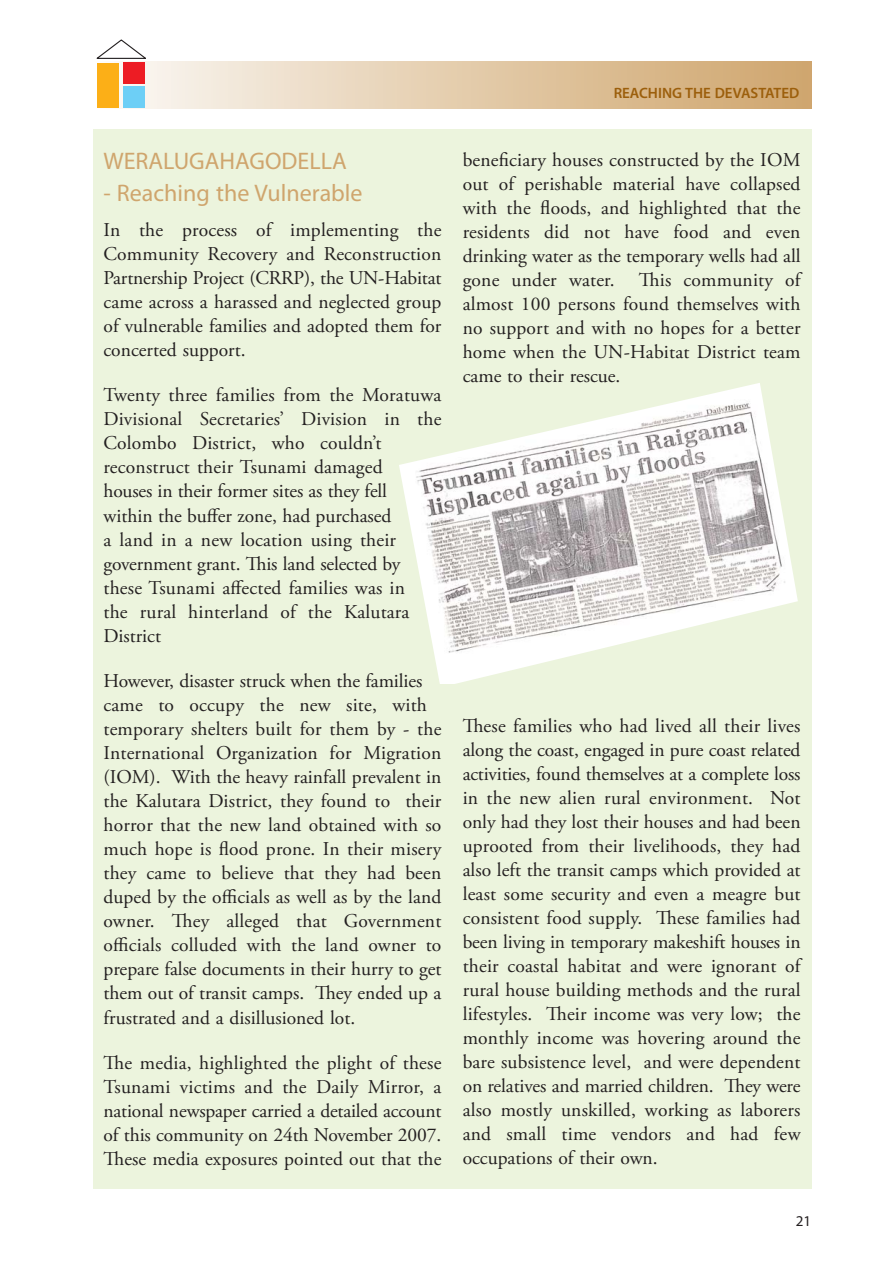
<style>
.page{position:relative;width:892px;height:1270px;background:#fff}
.page>*{position:absolute;margin:0;border:0;box-sizing:border-box;transform-origin:0 0}
.t1{font:24px "Myriad Pro";color:#cfa56d}
.t2{font:19.5px/24px "Adobe Garamond Pro";letter-spacing:.01em;color:#231f20;text-align:justify}
.t3{font:600 15px "Myriad Pro";color:#9c5f0c}
.t4{font:15px "Myriad Pro";color:#231f20}
</style>
<div class="page">
<div style="left:93px;top:62px;width:718px;height:46px;background:linear-gradient(to right,#f2f6f5,#d3a56b)"></div>
<div style="left:97px;top:63px;width:22px;height:44px;background:#fcaf17"></div>
<svg style="left:96px;top:39px;width:50px;height:20px"></svg>
<div style="left:123px;top:87px;width:21px;height:21px;background:#6dcff6"></div>
<div style="left:123px;top:62px;width:21px;height:22px;background:#ed1c24"></div>
<div style="left:93px;top:130px;width:718px;height:1058px;background:#ecf4dd"></div>
<img style="left:399px;top:383px;width:398px;height:300px">
<p class="t3" style="left:613px;top:84px;width:187px">REACHING THE DEVASTATED</p>
<p class="t1" style="left:103px;top:152px;width:245px">WERALUGAHAGODELLA</p>
<p class="t1" style="left:103px;top:184px;width:260px">- Reaching the Vulnerable</p>
<p class="t2" style="left:103px;top:219px;width:339px">In the process of implementing the Community Recovery and Reconstruction Partnership Project (CRRP), the UN-Habitat came across a harassed and neglected group of vulnerable families and adopted them for concerted support.</p>
<p class="t2" style="left:103px;top:385px;width:339px;text-align:left">Twenty three families from the Moratuwa Divisional Secretaries’ Division in the Colombo District, who couldn’t reconstruct their Tsunami damaged<br>houses in their former sites as they fell<br>within the buffer zone, had purchased<br>a land in a new location using their government grant. This land selected by these Tsunami affected families was in<br>the rural hinterland of the Kalutara District</p>
<p class="t2" style="left:103px;top:670px;width:339px;text-align:left">However, disaster struck when the families came to occupy the new site, with temporary shelters built for them by - the International Organization for Migration (IOM). With the heavy rainfall prevalent in the Kalutara District, they found to their horror that the new land obtained with so much hope is flood prone. In their misery they came to believe that they had been duped by the officials as well as by the land owner. They alleged that Government officials colluded with the land owner to prepare false documents in their hurry to get them out of transit camps. They ended up a frustrated and a disillusioned lot.</p>
<p class="t2" style="left:103px;top:1052px;width:339px">The media, highlighted the plight of these Tsunami victims and the Daily Mirror, a national newspaper carried a detailed account of this community on 24th November 2007.<br>These media exposures pointed out that the</p>
<p class="t2" style="left:462px;top:149px;width:339px">beneficiary houses constructed by the IOM out of perishable material have collapsed with the floods, and highlighted that the residents did not have food and even drinking water as the temporary wells had all gone under water. This community of almost 100 persons found themselves with no support and with no hopes for a better home when the UN-Habitat District team came to their rescue.</p>
<p class="t2" style="left:462px;top:715px;width:339px">These families who had lived all their lives along the coast, engaged in pure coast related activities, found themselves at a complete loss in the new alien rural environment. Not only had they lost their houses and had been uprooted from their livelihoods, they had also left the transit camps which provided at least some security and even a meagre but consistent food supply. These families had been living in temporary makeshift houses in their coastal habitat and were ignorant of rural house building methods and the rural lifestyles. Their income was very low; the monthly income was hovering around the bare subsistence level, and were dependent on relatives and married children. They were also mostly unskilled, working as laborers and small time vendors and had few occupations of their own.</p>
<p class="t4" style="left:795px;top:1214px;width:17px">21</p>
</div>
